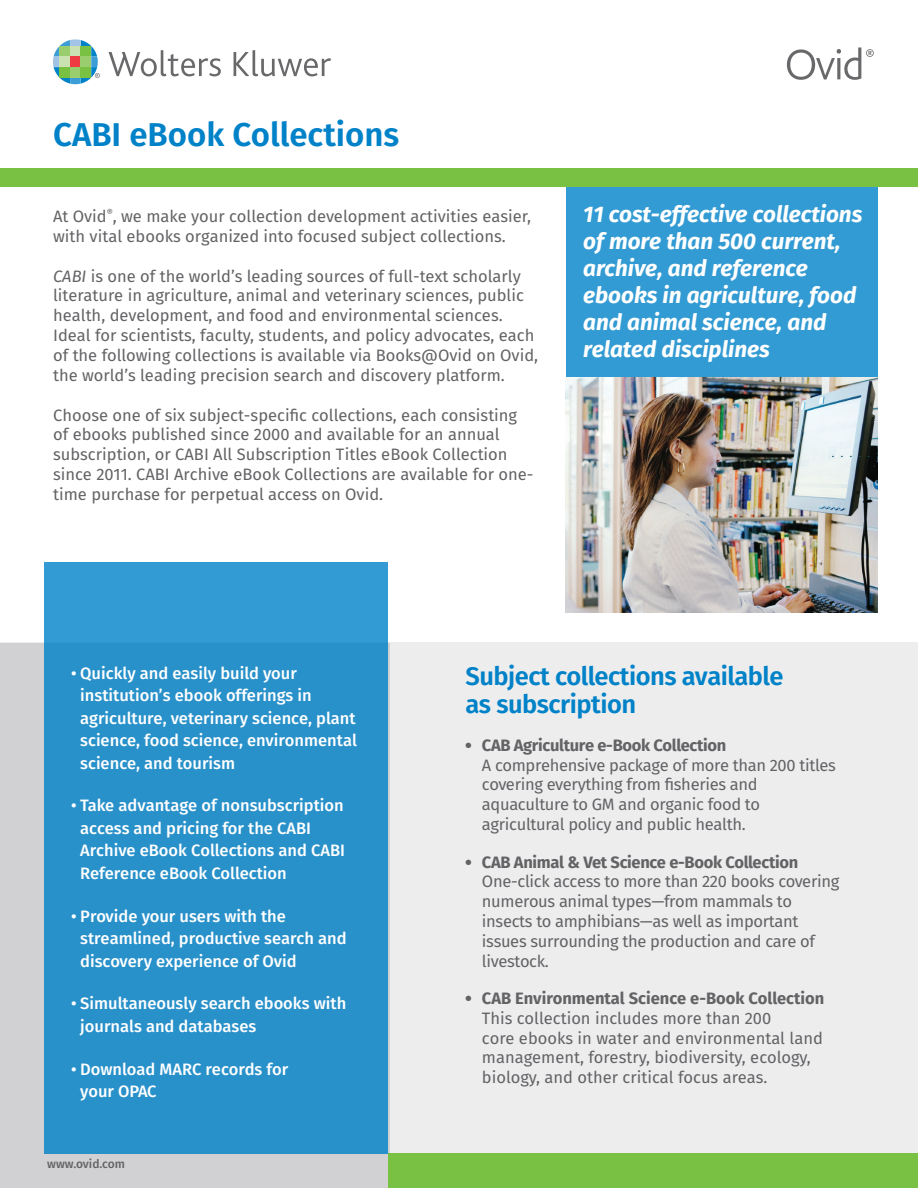
<style>
.page{position:relative;width:918px;height:1188px;background:#fff}
.page>*{position:absolute;margin:0;border:0;box-sizing:border-box;transform-origin:0 0}
.t1{font:600 33px "Fira Sans";color:#0082c8}
.t2{font:600 25.5px/28.5px "Fira Sans";letter-spacing:-.02em;color:#0082c8}
.t3{font:italic 700 22.5px/27px "Fira Sans";color:#fff}
.t4{font:16.5px/19.8px "Fira Sans";color:#636366}
.t5{font:500 16.5px/22.5px "Fira Sans";color:#fff}
.t6{font:16.5px/19.8px "Fira Sans";letter-spacing:-.02em;color:#636366}
.t7{font:500 12px "Fira Sans";color:#636366}
.s1{font-style:italic}
.s2{font-weight:900}
.s3{font-weight:700}
</style>
<div class="page">
<div style="left:566px;top:178px;width:311px;height:200px;background:#339bd3"></div>
<img style="left:566px;top:378px;width:311px;height:234px">
<div style="left:0;top:643px;width:918px;height:545px;background:#ededee"></div>
<div style="left:0;top:643px;width:390px;height:545px;background:#d1d1d3"></div>
<div style="left:44px;top:562px;width:344px;height:591px;background:#2991ca"></div>
<div style="left:389px;top:1153px;width:529px;height:35px;background:#79c142"></div>
<svg style="left:53px;top:39px;width:47px;height:45px"></svg>
<svg style="left:109px;top:50px;width:112px;height:26px"></svg>
<svg style="left:234px;top:50px;width:97px;height:26px"></svg>
<svg style="left:787px;top:47px;width:87px;height:33px"></svg>
<div style="left:0;top:168px;width:918px;height:19px;background:#79c142"></div>
<h1 class="t1" style="left:53px;top:108px;width:348px">CABI eBook Collections</h1>
<p class="t4" style="left:53px;top:206px;width:479px">At Ovid<sup>®</sup>, we make your collection development activities easier, with vital ebooks organized into focused subject collections.</p>
<p class="t4" style="left:53px;top:265px;width:487px"><span class="s1">CABI</span> is one of the world’s leading sources of full-text scholarly literature in agriculture, animal and veterinary sciences, public health, development, and food and environmental sciences.<br>Ideal for scientists, faculty, students, and policy advocates, each of the following collections is available via Books@Ovid on Ovid, the world’s leading precision search and discovery platform.</p>
<p class="t4" style="left:53px;top:405px;width:482px">Choose one of six subject-specific collections, each consisting of ebooks published since 2000 and available for an annual subscription, or CABI All Subscription Titles eBook Collection since 2011. CABI Archive eBook Collections are available for one&shy;time purchase for perpetual access on Ovid.</p>
<h3 class="t3" style="left:583px;top:199px;width:281px">11 cost-effective collections of more than 500 current, archive, and reference ebooks in agriculture, food and animal science, and related disciplines</h3>
<p class="t5" style="left:80px;top:661px;width:278px;text-indent:-9px">• Quickly and easily build your institution’s ebook offerings in agriculture, veterinary science, plant science, food science, environmental science, and tourism</p>
<p class="t5" style="left:80px;top:793px;width:266px;text-indent:-9px">• Take advantage of nonsubscription access and pricing for the CABI<br>Archive eBook Collections and CABI<br>Reference eBook Collection</p>
<p class="t5" style="left:80px;top:904px;width:268px;text-indent:-9px">• Provide your users with the streamlined, productive search and discovery experience of Ovid</p>
<p class="t5" style="left:80px;top:992px;width:267px;text-indent:-9px">• Simultaneously search ebooks with journals and databases</p>
<p class="t5" style="left:80px;top:1057px;width:210px;text-indent:-9px">• Download MARC records for your OPAC</p>
<p class="t7" style="left:47px;top:1154px;width:79px">www.ovid.com</p>
<h2 class="t2" style="left:465px;top:660px;width:320px">Subject collections available as subscription</h2>
<p class="t6" style="left:482px;top:735px;width:355px;text-indent:-16px"><span class="s2">•</span> <span class="s3">CAB Agriculture e-Book Collection<br></span>A comprehensive package of more than 200 titles covering everything from fisheries and aquaculture to GM and organic food to agricultural policy and public health.</p>
<p class="t6" style="left:482px;top:851px;width:359px;text-indent:-16px"><span class="s2">•</span> <span class="s3">CAB Animal &amp; Vet Science e-Book Collection </span>One-click access to more than 220 books covering numerous animal types—from mammals to insects to amphibians—as well as important issues surrounding the production and care of livestock.</p>
<p class="t4" style="left:482px;top:988px;width:344px;text-indent:-16px"><span class="s2">•</span> <span class="s3">CAB Environmental Science e-Book Collection </span>This collection includes more than 200<br>core ebooks in water and environmental land management, forestry, biodiversity, ecology, biology, and other critical focus areas.</p>
</div>
